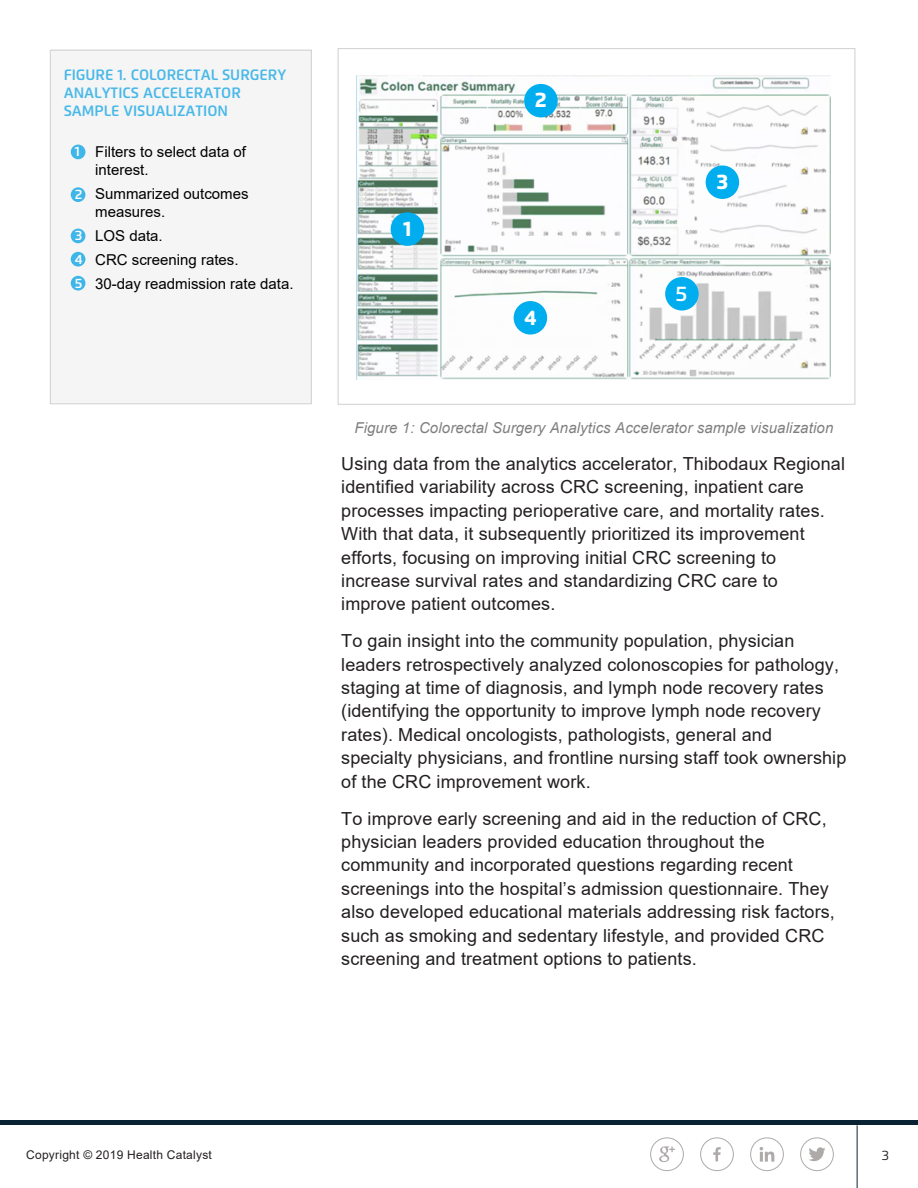
<style>
.page{position:relative;width:918px;height:1188px;background:#fff}
.page>*{position:absolute;margin:0;border:0;box-sizing:border-box;transform-origin:0 0}
.t1{font:800 21px "Flexo";color:#fff}
.t2{font:600 21px "Flexo";color:#fff}
.Body_Copy{font:18px/23.4px "Arial";letter-spacing:.005em;color:#231f20}
.t3{font:15px/18px "Arial";color:#000}
.Body_Copy-2{font:italic 15px "Arial";letter-spacing:.01em;color:#808080}
.t4{font:600 15px/18px "Flexo";color:#48b8e9}
.t5{font:600 13.5px/24px "Flexo";color:#fff;text-align:justify}
.t6{font:13.5px "Flexo";color:#231f20}
.t7{font:12px "Arial";letter-spacing:.02em;color:#231f20}
.s1{color:#49b8e9}
</style>
<div class="page">
<img style="left:356px;top:75px;width:475px;height:305px">
<svg style="left:659px;top:1146px;width:16px;height:16px"></svg>
<div style="left:650px;top:1137px;width:34px;height:34px;border:1px solid #aeaaa9;border-radius:50%"></div>
<hr style="left:857px;top:1125px;width:1px;height:63px;background:#062437">
<div style="left:0;top:1120px;width:918px;height:5px;background:#0a2334"></div>
<svg style="left:809px;top:1147px;width:17px;height:14px"></svg>
<div style="left:800px;top:1137px;width:34px;height:34px;border:1px solid #aeaaa9;border-radius:50%"></div>
<svg style="left:713px;top:1147px;width:8px;height:14px"></svg>
<div style="left:700px;top:1137px;width:34px;height:34px;border:1px solid #aeaaa9;border-radius:50%"></div>
<svg style="left:760px;top:1147px;width:14px;height:15px"></svg>
<div style="left:750px;top:1137px;width:34px;height:34px;border:1px solid #aeaaa9;border-radius:50%"></div>
<div style="left:51px;top:50px;width:260px;height:354px;background:#f4f5f4"></div>
<div style="left:71px;top:145px;width:14px;height:14px;background:#3eb6e9;border-radius:50%"></div>
<div style="left:71px;top:187px;width:14px;height:15px;background:#3eb6e9;border-radius:50%"></div>
<div style="left:71px;top:229px;width:14px;height:14px;background:#3eb6e9;border-radius:50%"></div>
<div style="left:71px;top:252px;width:14px;height:15px;background:#3eb6e9;border-radius:50%"></div>
<div style="left:50px;top:50px;width:262px;height:354px;border:1px solid #cfd0d2"></div>
<div style="left:391px;top:212px;width:33px;height:34px;background:#00aeef;border-radius:50%"></div>
<div style="left:524px;top:84px;width:34px;height:33px;background:#00aeef;border-radius:50%"></div>
<div style="left:706px;top:165px;width:33px;height:34px;background:#00aeef;border-radius:50%"></div>
<div style="left:514px;top:301px;width:33px;height:34px;background:#00aeef;border-radius:50%"></div>
<div style="left:71px;top:276px;width:14px;height:15px;background:#3eb6e9;border-radius:50%"></div>
<div style="left:665px;top:277px;width:34px;height:34px;background:#00aeef;border-radius:50%"></div>
<p class="t4" style="left:64px;top:65px;width:224px">FIGURE 1. COLORECTAL SURGERY<br>ANALYTICS ACCELERATOR<br>SAMPLE VISUALIZATION</p>
<p class="t3" style="left:95px;top:142px;width:152px;text-indent:-20px"><span class="s1">•</span> Filters to select data of interest.</p>
<p class="t3" style="left:95px;top:184px;width:155px;text-indent:-20px"><span class="s1">•</span> Summarized outcomes measures.</p>
<p class="t3" style="left:75px;top:226px;width:89px"><span class="s1">•</span> LOS data.</p>
<p class="t3" style="left:75px;top:250px;width:165px"><span class="s1">•</span> CRC screening rates.</p>
<p class="t3" style="left:75px;top:274px;width:220px"><span class="s1">•</span> 30-day readmission rate data.</p>
<p class="t5" style="left:75px;top:139px;width:6px">1</p>
<p class="t5" style="left:75px;top:183px;width:9px">2</p>
<p class="t5" style="left:75px;top:223px;width:9px">3<br>4<br>5</p>
<p class="t1" style="left:403px;top:216px;width:10px">1</p>
<p class="t1" style="left:535px;top:87px;width:14px">2</p>
<p class="t1" style="left:524px;top:304px;width:14px">4</p>
<p class="t1" style="left:716px;top:169px;width:13px">3</p>
<p class="t2" style="left:676px;top:280px;width:13px">5</p>
<p class="Body_Copy-2" style="left:354px;top:418px;width:480px">Figure 1: Colorectal Surgery Analytics Accelerator sample visualization</p>
<p class="Body_Copy" style="left:341px;top:452px;width:505px">Using data from the analytics accelerator, Thibodaux Regional identified variability across CRC screening, inpatient care processes impacting perioperative care, and mortality rates.<br>With that data, it subsequently prioritized its improvement efforts, focusing on improving initial CRC screening to increase survival rates and standardizing CRC care to improve patient outcomes.</p>
<p class="Body_Copy" style="left:341px;top:629px;width:507px">To gain insight into the community population, physician leaders retrospectively analyzed colonoscopies for pathology, staging at time of diagnosis, and lymph node recovery rates (identifying the opportunity to improve lymph node recovery rates). Medical oncologists, pathologists, general and specialty physicians, and frontline nursing staff took ownership of the CRC improvement work.</p>
<p class="Body_Copy" style="left:341px;top:806px;width:495px">To improve early screening and aid in the reduction of CRC, physician leaders provided education throughout the community and incorporated questions regarding recent screenings into the hospital’s admission questionnaire. They also developed educational materials addressing risk factors, such as smoking and sedentary lifestyle, and provided CRC screening and treatment options to patients.</p>
<p class="t7" style="left:26px;top:1146px;width:187px">Copyright © 2019 Health Catalyst</p>
<p class="t6" style="left:882px;top:1147px;width:9px">3</p>
</div>
